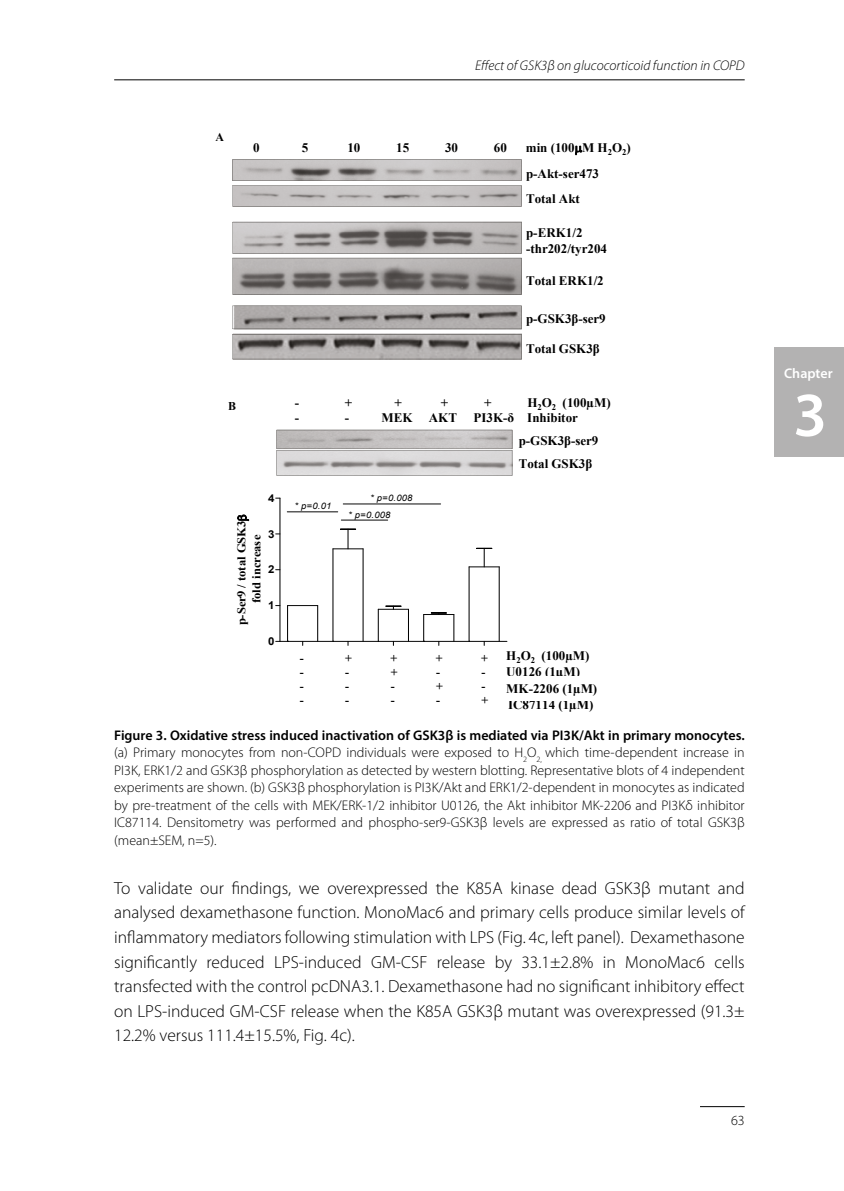
<style>
.page{position:relative;width:844px;height:1191px;background:#fff}
.page>*{position:absolute;margin:0;border:0;box-sizing:border-box;transform-origin:0 0}
.t1{font:600 63px "Myriad Pro";color:#fff}
.t2{font:300 17.5px/24.5px "Myriad Pro";color:#000;text-align:justify}
.t3{font:300 14px/17.5px "Myriad Pro";color:#000;text-align:justify}
.t4{font:italic 300 14px "Myriad Pro";color:#000}
.t5{font:600 14px "Myriad Pro";color:#fff}
.t6{font:700 12.95px/25.6px "Times New Roman";color:#000}
.t7{font:700 11.9px/15px "Times New Roman";letter-spacing:-.015em;color:#000;scale:1.06 1}
.t8{font:700 11.9px "Times New Roman";letter-spacing:-.015em;color:#000}
.t9{font:700 10.85px "Arial";color:#000;scale:1.06 1}
.t10{font:italic 8.92px/17.2px "Arial";letter-spacing:.005em;color:#000;scale:1.06 1}
.s1{font-weight:600}
</style>
<div class="page">
<div style="left:774px;top:347px;width:69px;height:109px;background:#b3b2b2"></div>
<hr style="left:699px;top:1106px;width:45px;height:1px;background:#000">
<hr style="left:114px;top:79px;width:630px;height:1px;background:#000">
<svg style="left:232px;top:306px;width:289px;height:53px;background:#a29f9e"></svg>
<svg style="left:232px;top:222px;width:289px;height:72px;background:#a4a1a0"></svg>
<svg style="left:232px;top:160px;width:289px;height:46px;background:#c2bfbf"></svg>
<svg style="left:276px;top:430px;width:236px;height:45px;background:#c7c5c5"></svg>
<hr style="left:287px;top:605px;width:1px;height:36px;background:#000">
<hr style="left:287px;top:605px;width:30px;height:1px;background:#000">
<hr style="left:317px;top:605px;width:1px;height:36px;background:#000">
<hr style="left:332px;top:549px;width:1px;height:92px;background:#000">
<hr style="left:333px;top:548px;width:30px;height:1px;background:#000">
<hr style="left:362px;top:549px;width:1px;height:92px;background:#000">
<svg style="left:340px;top:529px;width:15px;height:20px"></svg>
<hr style="left:378px;top:609px;width:1px;height:32px;background:#000">
<hr style="left:378px;top:609px;width:30px;height:1px;background:#000">
<hr style="left:408px;top:609px;width:1px;height:32px;background:#000">
<svg style="left:386px;top:606px;width:15px;height:3px"></svg>
<svg style="left:423px;top:615px;width:1px;height:26px"></svg>
<hr style="left:423px;top:614px;width:31px;height:1px;background:#000">
<svg style="left:453px;top:615px;width:1px;height:26px"></svg>
<svg style="left:431px;top:612px;width:15px;height:2px"></svg>
<hr style="left:468px;top:567px;width:1px;height:74px;background:#000">
<hr style="left:469px;top:566px;width:30px;height:1px;background:#000">
<hr style="left:498px;top:567px;width:1px;height:74px;background:#000">
<svg style="left:476px;top:548px;width:15px;height:19px"></svg>
<hr style="left:280px;top:641px;width:227px;height:1px;background:#000">
<hr style="left:279px;top:498px;width:1px;height:143px;background:#000">
<hr style="left:287px;top:511px;width:50px;height:1px;background:#000">
<hr style="left:343px;top:503px;width:97px;height:1px;background:#000">
<hr style="left:341px;top:520px;width:46px;height:1px;background:#000">
<svg style="left:575px;top:146px;width:7px;height:9px"></svg>
<svg style="left:237px;top:515px;width:12px;height:6px"></svg>
<p class="t4" style="left:475px;top:58px;width:271px">Effect of GSK3β on glucocorticoid function in COPD</p>
<p class="t8" style="left:215px;top:129px;width:10px">A</p>
<p class="t8" style="left:228px;top:397px;width:9px">B</p>
<p class="t6" style="left:253px;top:134px;width:8px">0</p>
<p class="t6" style="left:302px;top:134px;width:8px">5</p>
<p class="t6" style="left:347px;top:134px;width:15px">10</p>
<p class="t6" style="left:396px;top:134px;width:15px">15</p>
<p class="t6" style="left:445px;top:134px;width:15px">30</p>
<p class="t6" style="left:493px;top:134px;width:15px">60</p>
<p class="t6" style="left:525px;top:134px;width:106px">min (100 M H<sub>2</sub>O<sub>2</sub>) p-Akt-ser473<br>Total Akt</p>
<p class="t6" style="left:526px;top:225px;width:82px;line-height:15.6px">p-ERK1/2 -thr202/tyr204</p>
<p class="t6" style="left:526px;top:268px;width:79px">Total ERK1/2</p>
<p class="t6" style="left:526px;top:305px;width:81px">p-GSK3β-ser9</p>
<p class="t6" style="left:526px;top:335px;width:75px">Total GSK3β</p>
<p class="t6" style="left:295px;top:389px;width:6px">-</p>
<p class="t6" style="left:344px;top:389px;width:9px">+</p>
<p class="t6" style="left:394px;top:389px;width:9px">+</p>
<p class="t6" style="left:441px;top:389px;width:9px">+</p>
<p class="t6" style="left:484px;top:389px;width:9px">+</p>
<p class="t6" style="left:527px;top:389px;width:85px">H<sub>2</sub>O<sub>2</sub> (100µM)</p>
<p class="t6" style="left:295px;top:405px;width:6px">-</p>
<p class="t6" style="left:344px;top:405px;width:6px">-</p>
<p class="t6" style="left:381px;top:405px;width:77px">MEK AKT</p>
<p class="t6" style="left:473px;top:405px;width:106px">PI3K-δ Inhibitor</p>
<p class="t6" style="left:518px;top:428px;width:81px;line-height:23.3px">p-GSK3β-ser9<br>Total GSK3β</p>
<p class="t9" style="left:268px;top:491px;width:8px">4</p>
<p class="t7" style="left:234px;top:603px;width:79px;text-indent:-22px;rotate:-90deg">p-Ser9 / total GSK3 fold increase</p>
<p class="t9" style="left:268px;top:526px;width:8px">3</p>
<p class="t9" style="left:268px;top:562px;width:8px">2</p>
<p class="t9" style="left:268px;top:598px;width:8px">1</p>
<p class="t9" style="left:268px;top:634px;width:8px">0</p>
<p class="t10" style="left:294px;top:497px;width:36px">* p=0.01</p>
<p class="t10" style="left:348px;top:489px;width:62px;text-indent:22px">* p=0.008 * p=0.008</p>
<p class="t8" style="left:300px;top:649px;width:5px">-</p>
<p class="t8" style="left:345px;top:649px;width:8px">+</p>
<p class="t8" style="left:390px;top:649px;width:8px">+</p>
<p class="t8" style="left:436px;top:649px;width:8px">+</p>
<p class="t8" style="left:481px;top:649px;width:8px">+</p>
<p class="t8" style="left:300px;top:663px;width:5px">-</p>
<p class="t8" style="left:345px;top:663px;width:5px">-</p>
<p class="t8" style="left:390px;top:663px;width:8px">+</p>
<p class="t8" style="left:436px;top:663px;width:5px">-</p>
<p class="t8" style="left:481px;top:663px;width:5px">-</p>
<p class="t8" style="left:300px;top:677px;width:5px">-</p>
<p class="t8" style="left:345px;top:677px;width:5px">-</p>
<p class="t8" style="left:390px;top:677px;width:5px">-</p>
<p class="t8" style="left:436px;top:677px;width:8px">+</p>
<p class="t8" style="left:481px;top:677px;width:5px">-</p>
<p class="t8" style="left:300px;top:692px;width:5px">-</p>
<p class="t8" style="left:345px;top:692px;width:5px">-</p>
<p class="t8" style="left:390px;top:692px;width:5px">-</p>
<p class="t8" style="left:436px;top:692px;width:5px">-</p>
<p class="t8" style="left:481px;top:692px;width:8px">+</p>
<p class="t6" style="left:506px;top:647px;width:85px;line-height:16.4px">H<sub>2</sub>O<sub>2</sub> (100µM)<br>U0126 (1µM)</p>
<p class="t6" style="left:508px;top:692px;width:87px">IC87114 (1µM)</p>
<p class="t6" style="left:506px;top:675px;width:92px">MK-2206 (1µM)</p>
<p class="t3" style="left:114px;top:726px;width:632px"><span class="s1">Figure 3. Oxidative stress induced inactivation of GSK3β is mediated via PI3K/Akt in primary monocytes. </span>(a) Primary monocytes from non-COPD individuals were exposed to H<sub>2</sub>O<sub>2,</sub> which time-dependent increase in PI3K, ERK1/2 and GSK3β phosphorylation as detected by western blotting. Representative blots of 4 independent experiments are shown. (b) GSK3β phosphorylation is PI3K/Akt and ERK1/2-dependent in monocytes as indicated by pre-treatment of the cells with MEK/ERK-1/2 inhibitor U0126, the Akt inhibitor MK-2206 and PI3Kδ inhibitor IC87114. Densitometry was performed and phospho-ser9-GSK3β levels are expressed as ratio of total GSK3β (mean±SEM, n=5).</p>
<p class="t2" style="left:114px;top:876px;width:632px">To validate our findings, we overexpressed the K85A kinase dead GSK3β mutant and analysed dexamethasone function. MonoMac6 and primary cells produce similar levels of inflammatory mediators following stimulation with LPS (Fig. 4c, left panel). Dexamethasone significantly reduced LPS-induced GM-CSF release by 33.1±2.8% in MonoMac6 cells transfected with the control pcDNA3.1. Dexamethasone had no significant inhibitory effect on LPS-induced GM-CSF release when the K85A GSK3β mutant was overexpressed (91.3± 12.2% versus 111.4±15.5%, Fig. 4c).</p>
<p class="t3" style="left:730px;top:1111px;width:15px">63</p>
<p class="t5" style="left:783px;top:364px;width:50px">Chapter</p>
<h1 class="t1" style="left:793px;top:375px;width:35px">3</h1>
</div>
